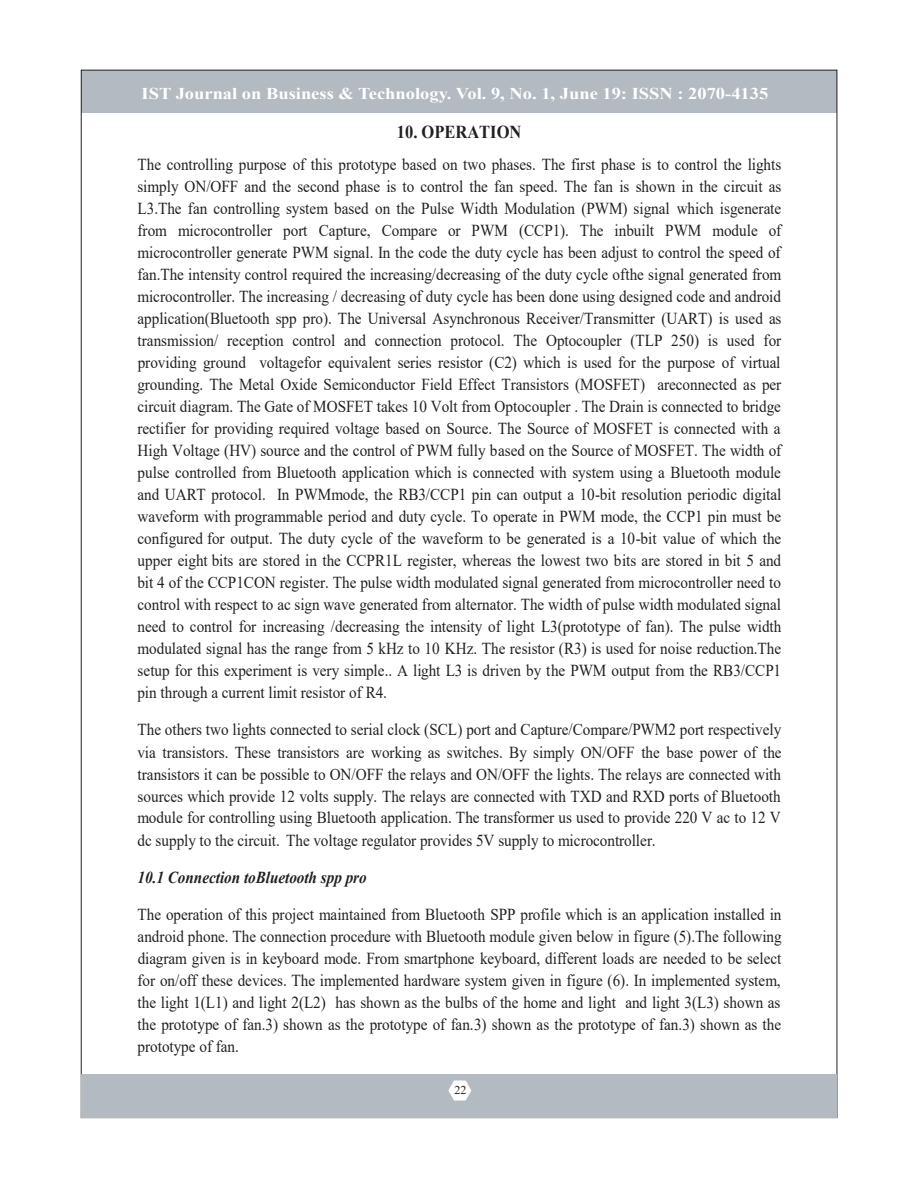
<style>
.page{position:relative;width:918px;height:1188px;background:#fff}
.page>*{position:absolute;margin:0;border:0;box-sizing:border-box;transform-origin:0 0}
.t1{font:700 18.15px "Times New Roman";color:#231f20;scale:.91 1}
.t2{font:16.65px/22px "Times New Roman";color:#231f20;text-align:justify;scale:.91 1}
.t3{font:italic 700 16.65px "Times New Roman";color:#231f20;scale:.91 1}
.t4{font:700 16.5px "Times New Roman";color:#fff;scale:1.12 1}
.t5{font:12px "Times New Roman";color:#231f20}
</style>
<div class="page">
<div style="left:81px;top:70px;width:756px;height:43px;background:#b4bac1"></div>
<div style="left:81px;top:1074px;width:756px;height:43px;background:#b4bac1"></div>
<svg style="left:448px;top:1081px;width:23px;height:20px"></svg>
<p class="t4" style="left:142px;top:81px;width:561px">IST Journal on Business &amp; Technology. Vol. 9, No. 1, June 19: ISSN : 2070-4135</p>
<p class="t1" style="left:397px;top:119px;width:138px">10. OPERATION</p>
<p class="t2" style="left:137px;top:153px;width:709px">The controlling purpose of this prototype based on two phases. The first phase is to control the lights simply ON/OFF and the second phase is to control the fan speed. The fan is shown in the circuit as L3.The fan controlling system based on the Pulse Width Modulation (PWM) signal which isgenerate from microcontroller port Capture, Compare or PWM (CCP1). The inbuilt PWM module of microcontroller generate PWM signal. In the code the duty cycle has been adjust to control the speed of fan.The intensity control required the increasing/decreasing of the duty cycle ofthe signal generated from microcontroller. The increasing / decreasing of duty cycle has been done using designed code and android application(Bluetooth spp pro). The Universal Asynchronous Receiver/Transmitter (UART) is used as transmission/ reception control and connection protocol. The Optocoupler (TLP 250) is used for providing ground voltagefor equivalent series resistor (C2) which is used for the purpose of virtual grounding. The Metal Oxide Semiconductor Field Effect Transistors (MOSFET) areconnected as per circuit diagram. The Gate of MOSFET takes 10 Volt from Optocoupler . The Drain is connected to bridge rectifier for providing required voltage based on Source. The Source of MOSFET is connected with a High Voltage (HV) source and the control of PWM fully based on the Source of MOSFET. The width of pulse controlled from Bluetooth application which is connected with system using a Bluetooth module and UART protocol. In PWMmode, the RB3/CCP1 pin can output a 10-bit resolution periodic digital waveform with programmable period and duty cycle. To operate in PWM mode, the CCP1 pin must be configured for output. The duty cycle of the waveform to be generated is a 10-bit value of which the upper eight bits are stored in the CCPR1L register, whereas the lowest two bits are stored in bit 5 and bit 4 of the CCP1CON register. The pulse width modulated signal generated from microcontroller need to control with respect to ac sign wave generated from alternator. The width of pulse width modulated signal need to control for increasing /decreasing the intensity of light L3(prototype of fan). The pulse width modulated signal has the range from 5 kHz to 10 KHz. The resistor (R3) is used for noise reduction.The setup for this experiment is very simple.. A light L3 is driven by the PWM output from the RB3/CCP1 pin through a current limit resistor of R4.</p>
<p class="t2" style="left:137px;top:718px;width:709px">The others two lights connected to serial clock (SCL) port and Capture/Compare/PWM2 port respectively via transistors. These transistors are working as switches. By simply ON/OFF the base power of the transistors it can be possible to ON/OFF the relays and ON/OFF the lights. The relays are connected with sources which provide 12 volts supply. The relays are connected with TXD and RXD ports of Bluetooth module for controlling using Bluetooth application. The transformer us used to provide 220 V ac to 12 V dc supply to the circuit. The voltage regulator provides 5V supply to microcontroller.</p>
<p class="t3" style="left:138px;top:866px;width:253px">10.1 Connection toBluetooth spp pro</p>
<p class="t2" style="left:137px;top:903px;width:709px">The operation of this project maintained from Bluetooth SPP profile which is an application installed in android phone. The connection procedure with Bluetooth module given below in figure (5).The following diagram given is in keyboard mode. From smartphone keyboard, different loads are needed to be select for on/off these devices. The implemented hardware system given in figure (6). In implemented system, the light 1(L1) and light 2(L2) has shown as the bulbs of the home and light and light 3(L3) shown as the prototype of fan.3) shown as the prototype of fan.3) shown as the prototype of fan.3) shown as the prototype of fan.</p>
<p class="t5" style="left:454px;top:1082px;width:14px">22</p>
</div>
